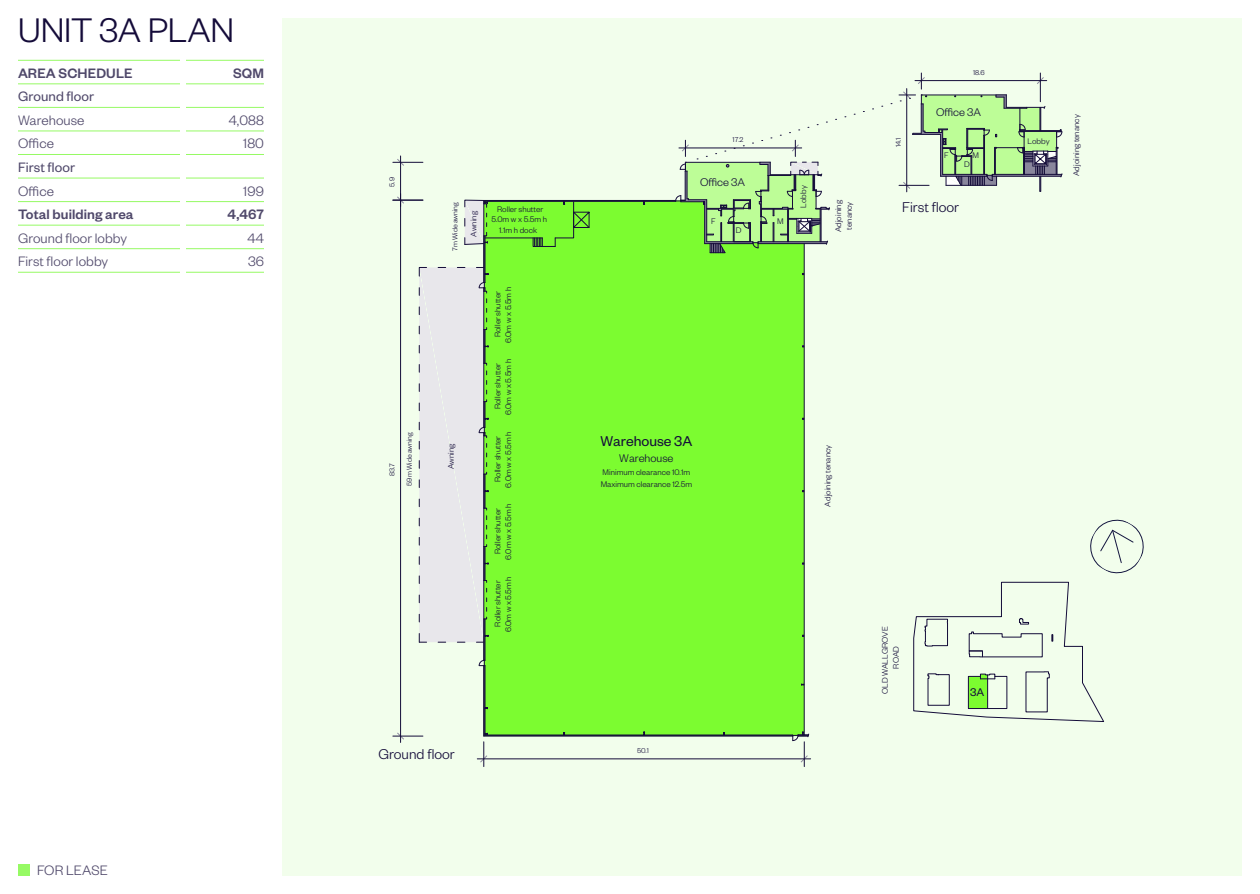
<style>
.page{position:relative;width:1260px;height:894px;background:#fff}
.page>*{position:absolute;margin:0;border:0;box-sizing:border-box;transform-origin:0 0}
.t1{font:300 37.5px "Founders Grotesk";letter-spacing:-.01em;color:#140b39}
.t2{font:300 15.6px "Founders Grotesk";color:#140c39}
.t3{font:15.6px "Founders Grotesk";color:#140c39}
.t4{font:300 15px "Founders Grotesk";letter-spacing:.005em;color:#4f486a}
.t5{font:500 15px "Founders Grotesk";letter-spacing:.005em;color:#4f486a}
.t6{font:15px "Founders Grotesk";letter-spacing:.005em;color:#4f486a}
.t7{font:300 12.3px "Founders Grotesk";color:#140c39}
.t8{font:12.3px "Founders Grotesk";color:#140c39}
.t9{font:300 8.85px/10.6px "Founders Grotesk";color:#140c39;text-align:center}
.t10{font:300 7.8px "Founders Grotesk";color:#140c39}
</style>
<div class="page">
<div style="left:282px;top:18px;width:960px;height:858px;background:#f2feec"></div>
<hr style="left:18px;top:60px;width:162px;height:1px;background:#96fa64">
<hr style="left:18px;top:84px;width:162px;height:1px;background:#96fa64">
<hr style="left:18px;top:107px;width:162px;height:1px;background:#96fa64">
<hr style="left:18px;top:131px;width:162px;height:1px;background:#96fa64">
<hr style="left:18px;top:154px;width:162px;height:1px;background:#96fa64">
<hr style="left:18px;top:178px;width:162px;height:1px;background:#96fa64">
<hr style="left:18px;top:201px;width:162px;height:1px;background:#96fa64">
<hr style="left:18px;top:225px;width:162px;height:1px;background:#96fa64">
<hr style="left:18px;top:248px;width:162px;height:1px;background:#96fa64">
<hr style="left:18px;top:272px;width:162px;height:1px;background:#96fa64">
<hr style="left:186px;top:60px;width:78px;height:1px;background:#96fa64">
<hr style="left:186px;top:84px;width:78px;height:1px;background:#96fa64">
<hr style="left:186px;top:107px;width:78px;height:1px;background:#96fa64">
<hr style="left:186px;top:131px;width:78px;height:1px;background:#96fa64">
<hr style="left:186px;top:154px;width:78px;height:1px;background:#96fa64">
<hr style="left:186px;top:178px;width:78px;height:1px;background:#96fa64">
<hr style="left:186px;top:201px;width:78px;height:1px;background:#96fa64">
<hr style="left:186px;top:225px;width:78px;height:1px;background:#96fa64">
<hr style="left:186px;top:248px;width:78px;height:1px;background:#96fa64">
<hr style="left:186px;top:272px;width:78px;height:1px;background:#96fa64">
<div style="left:18px;top:864px;width:12px;height:12px;background:#96fa64"></div>
<div style="left:485px;top:202px;width:319px;height:533px;background:#7cfc30"></div>
<svg style="left:397px;top:733px;width:7px;height:7px"></svg>
<svg style="left:397px;top:159px;width:7px;height:7px"></svg>
<svg style="left:397px;top:196px;width:7px;height:8px"></svg>
<hr style="left:484px;top:200px;width:1px;height:83px;background:#140c39">
<hr style="left:484px;top:433px;width:1px;height:227px;background:#140c39">
<hr style="left:484px;top:666px;width:1px;height:70px;background:#140c39">
<hr style="left:485px;top:236px;width:1px;height:47px;background:#140c39">
<hr style="left:485px;top:619px;width:1px;height:41px;background:#140c39">
<hr style="left:485px;top:666px;width:1px;height:69px;background:#140c39">
<hr style="left:484px;top:736px;width:309px;height:1px;background:#140c39">
<hr style="left:485px;top:735px;width:308px;height:1px;background:#140c39">
<hr style="left:485px;top:201px;width:191px;height:1px;background:#140c39">
<hr style="left:484px;top:200px;width:192px;height:1px;background:#140c39">
<hr style="left:804px;top:244px;width:1px;height:491px;background:#140c39">
<hr style="left:485px;top:238px;width:57px;height:1px;background:#140c39">
<svg style="left:533px;top:201px;width:57px;height:46px;background:#70e130"></svg>
<svg style="left:479px;top:660px;width:6px;height:6px"></svg>
<svg style="left:464px;top:200px;width:24px;height:45px"></svg>
<svg style="left:419px;top:267px;width:70px;height:376px;background:#d9deda"></svg>
<hr style="left:393px;top:736px;width:30px;height:1px;background:#140c39">
<hr style="left:400px;top:194px;width:1px;height:548px;background:#140c39">
<hr style="left:393px;top:162px;width:30px;height:1px;background:#140c39">
<hr style="left:393px;top:200px;width:30px;height:1px;background:#140c39">
<hr style="left:400px;top:156px;width:1px;height:50px;background:#140c39">
<svg style="left:480px;top:742px;width:7px;height:25px"></svg>
<hr style="left:477px;top:759px;width:334px;height:1px;background:#140c39">
<svg style="left:792px;top:732px;width:17px;height:35px"></svg>
<svg style="left:675px;top:122px;width:155px;height:131px"></svg>
<svg style="left:899px;top:73px;width:164px;height:119px"></svg>
<svg style="left:913px;top:519px;width:231px;height:203px"></svg>
<h1 class="t1" style="left:18px;top:7px;width:218px">UNIT 3A PLAN</h1>
<h3 class="t5" style="left:18px;top:64px;width:116px">AREA SCHEDULE</h3>
<h3 class="t5" style="left:233px;top:64px;width:32px">SQM</h3>
<h3 class="t6" style="left:18px;top:87px;width:78px">Ground floor</h3>
<h3 class="t4" style="left:18px;top:111px;width:68px">Warehouse</h3>
<h3 class="t4" style="left:229px;top:111px;width:37px">4,088</h3>
<h3 class="t4" style="left:18px;top:135px;width:37px">Office</h3>
<h3 class="t4" style="left:243px;top:135px;width:22px">180</h3>
<h3 class="t6" style="left:18px;top:158px;width:59px">First floor</h3>
<h3 class="t4" style="left:18px;top:182px;width:37px">Office</h3>
<h3 class="t4" style="left:243px;top:182px;width:22px">199</h3>
<h3 class="t5" style="left:18px;top:205px;width:117px">Total building area</h3>
<h3 class="t5" style="left:228px;top:205px;width:38px">4,467</h3>
<h3 class="t4" style="left:18px;top:229px;width:111px">Ground floor lobby</h3>
<h3 class="t4" style="left:248px;top:229px;width:18px">44</h3>
<h3 class="t4" style="left:18px;top:252px;width:92px">First floor lobby</h3>
<h3 class="t4" style="left:248px;top:252px;width:17px">36</h3>
<h3 class="t4" style="left:37px;top:861px;width:72px">FOR LEASE</h3>
<p class="t10" style="left:973px;top:67px;width:13px">18.6</p>
<p class="t10" style="left:387px;top:187px;width:11px;rotate:-90deg">5.9</p>
<p class="t10" style="left:450px;top:251px;width:50px;rotate:-90deg">7m Wide awning</p>
<p class="t9" style="left:468px;top:237px;width:27px;rotate:-90deg">Awning</p>
<p class="t9" style="left:491px;top:203px;width:57px">Roller shutter<br>5.0m w x 5.5m h<br>1.1m h dock</p>
<p class="t10" style="left:733px;top:135px;width:12px">17.2</p>
<h3 class="t7" style="left:700px;top:175px;width:47px">Office 3A</h3>
<p class="t9" style="left:711px;top:215px;width:6px">F</p>
<p class="t9" style="left:736px;top:225px;width:7px">D</p>
<p class="t9" style="left:777px;top:215px;width:8px">M</p>
<p class="t9" style="left:798px;top:208px;width:24px;rotate:-90deg">Lobby</p>
<p class="t9" style="left:833px;top:232px;width:34px;text-align:left;rotate:-90deg">Adjoining tenancy</p>
<p class="t10" style="left:894px;top:147px;width:11px;rotate:-90deg">14.1</p>
<h3 class="t7" style="left:936px;top:105px;width:47px">Office 3A</h3>
<p class="t9" style="left:944px;top:150px;width:6px">F</p>
<p class="t9" style="left:973px;top:150px;width:8px">M</p>
<p class="t9" style="left:964px;top:158px;width:7px">D</p>
<h2 class="t2" style="left:902px;top:197px;width:59px">First floor</h2>
<p class="t9" style="left:1028px;top:135px;width:24px">Lobby</p>
<p class="t9" style="left:1071px;top:176px;width:63px;rotate:-90deg">Adjoining tenancy</p>
<p class="t9" style="left:492px;top:343px;width:57px;rotate:-90deg">Roller shutter<br>6.0m w x 5.5m h</p>
<p class="t9" style="left:492px;top:415px;width:57px;rotate:-90deg">Roller shutter<br>6.0m w x 5.5m h</p>
<p class="t10" style="left:387px;top:476px;width:14px;rotate:-90deg">83.7</p>
<p class="t10" style="left:405px;top:486px;width:55px;rotate:-90deg">59m Wide awning</p>
<p class="t9" style="left:445px;top:469px;width:27px;rotate:-90deg">Awning</p>
<p class="t9" style="left:492px;top:488px;width:57px;rotate:-90deg">Roller shutter<br>6.0m w x 5.5m h</p>
<p class="t9" style="left:492px;top:560px;width:57px;rotate:-90deg">Roller shutter<br>6.0m w x 5.5m h</p>
<h2 class="t3" style="left:600px;top:431px;width:93px">Warehouse 3A</h2>
<h3 class="t7" style="left:619px;top:451px;width:56px">Warehouse</h3>
<p class="t9" style="left:601px;top:466px;width:93px;line-height:12.1px;text-align:left">Minimum clearance 10.1m<br>Maximum clearance 12.5m</p>
<p class="t9" style="left:822px;top:507px;width:63px;rotate:-90deg">Adjoining tenancy</p>
<p class="t9" style="left:492px;top:632px;width:57px;rotate:-90deg">Roller shutter<br>6.0m w x 5.5m h</p>
<p class="t9" style="left:879px;top:694px;width:69px;rotate:-90deg">OLD WALLGROVE</p>
<p class="t9" style="left:890px;top:669px;width:24px;rotate:-90deg">ROAD</p>
<h3 class="t8" style="left:970px;top:684px;width:16px">3A</h3>
<h2 class="t2" style="left:378px;top:745px;width:78px">Ground floor</h2>
<p class="t10" style="left:637px;top:746px;width:13px">50.1</p>
</div>
